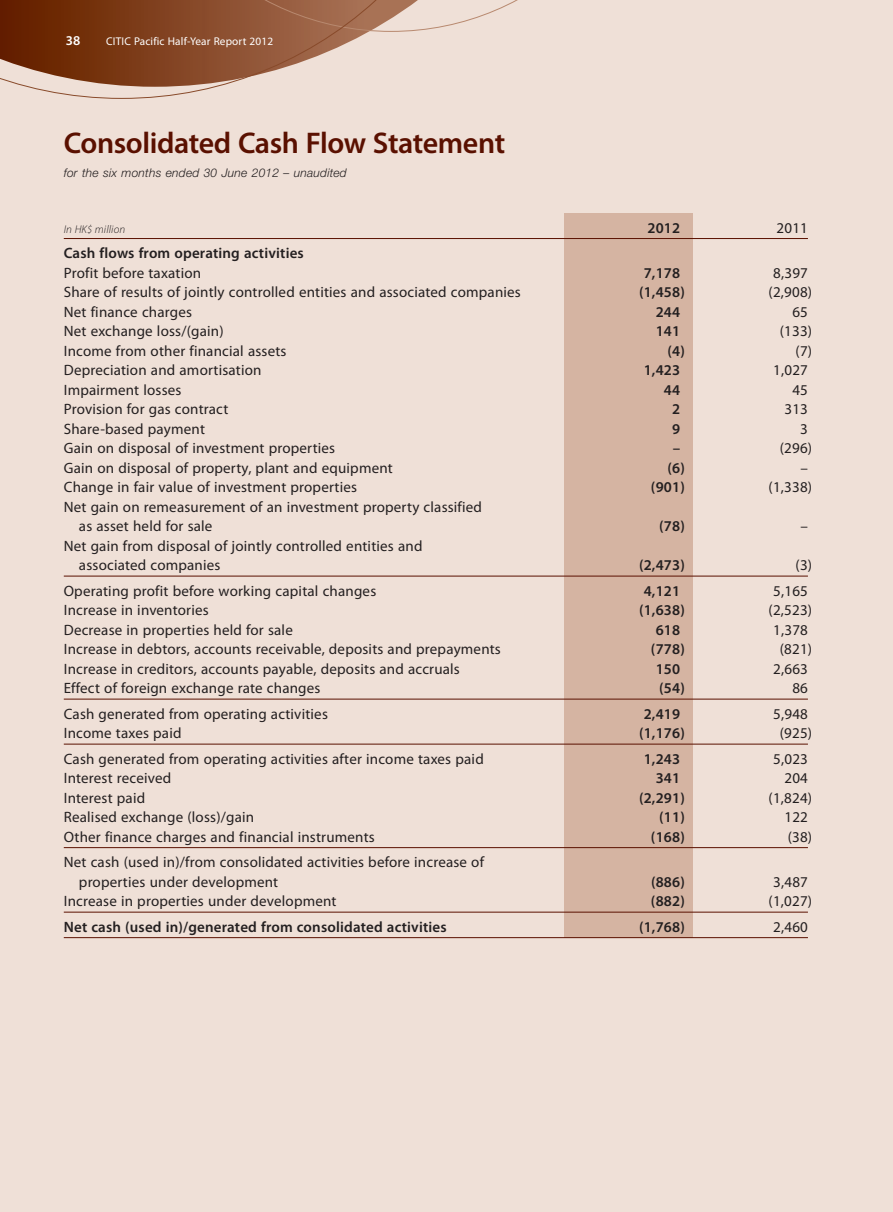
<style>
.page{position:relative;width:893px;height:1212px;background:#efe0d7}
.page>*{position:absolute;margin:0;border:0;box-sizing:border-box;transform-origin:0 0}
.t1{font:600 30px "Myriad Pro";letter-spacing:-.015em;color:#5a1000}
.t2{font:15px/19.5px "Myriad Pro";letter-spacing:.015em;color:#231f20}
.t3{font:600 15px/19.5px "Myriad Pro";letter-spacing:.01em;color:#231f20}
.t4{font:600 13.5px "Myriad Pro";color:#fff}
.t5{font:italic 300 12px "Helvetica Neue LT Std";letter-spacing:.015em;color:#231f20}
.t6{font:11.25px "Myriad Pro";letter-spacing:.015em;color:#fff}
.t7{font:italic 300 11.25px "Myriad Pro";letter-spacing:.01em;color:#231f20}
.s1{font-weight:400}
</style>
<div class="page">
<svg style="left:0;top:0;width:500px;height:99px"></svg>
<div style="left:564px;top:213px;width:128px;height:725px;background:#d5b4a2"></div>
<hr style="left:64px;top:238px;width:744px;height:1px;background:#5a1000">
<hr style="left:64px;top:576px;width:744px;height:1px;background:#5a1000">
<hr style="left:64px;top:699px;width:744px;height:1px;background:#5a1000">
<hr style="left:64px;top:744px;width:744px;height:1px;background:#5a1000">
<hr style="left:64px;top:847px;width:744px;height:1px;background:#5a1000">
<hr style="left:64px;top:912px;width:744px;height:1px;background:#5a1000">
<hr style="left:64px;top:937px;width:744px;height:1px;background:#5a1000">
<p class="t4" style="left:66px;top:32px;width:16px">38</p>
<p class="t6" style="left:106px;top:34px;width:168px">CITIC Pacific Half-Year Report 2012</p>
<p class="t1" style="left:64px;top:124px;width:443px">Consolidated Cash Flow Statement</p>
<p class="t5" style="left:64px;top:166px;width:285px">for the six months ended 30 June 2012 – unaudited</p>
<p class="t7" style="left:64px;top:222px;width:63px">In HK$ million</p>
<p class="t3" style="left:647px;top:218px;width:34px">2012</p>
<p class="t2" style="left:777px;top:218px;width:33px">2011</p>
<p class="t3" style="left:64px;top:243px;width:242px">Cash flows from operating activities<br><span class="s1">Profit before taxation</span></p>
<p class="t3" style="left:644px;top:263px;width:38px">7,178</p>
<p class="t2" style="left:773px;top:263px;width:36px">8,397</p>
<p class="t2" style="left:64px;top:282px;width:459px">Share of results of jointly controlled entities and associated companies</p>
<p class="t3" style="left:639px;top:282px;width:47px">(1,458)</p>
<p class="t2" style="left:769px;top:282px;width:45px">(2,908)</p>
<p class="t2" style="left:64px;top:302px;width:130px">Net finance charges</p>
<p class="t3" style="left:656px;top:302px;width:26px">244</p>
<p class="t2" style="left:792px;top:302px;width:17px">65</p>
<p class="t2" style="left:64px;top:321px;width:161px">Net exchange loss/(gain)</p>
<p class="t3" style="left:656px;top:321px;width:26px">141</p>
<p class="t2" style="left:780px;top:321px;width:34px">(133)</p>
<p class="t2" style="left:64px;top:341px;width:224px">Income from other financial assets</p>
<p class="t3" style="left:667px;top:341px;width:19px">(4)</p>
<p class="t2" style="left:796px;top:341px;width:18px">(7)</p>
<p class="t2" style="left:64px;top:360px;width:199px">Depreciation and amortisation</p>
<p class="t3" style="left:644px;top:360px;width:38px">1,423</p>
<p class="t2" style="left:773px;top:360px;width:36px">1,027</p>
<p class="t2" style="left:64px;top:380px;width:119px">Impairment losses</p>
<p class="t3" style="left:664px;top:380px;width:18px">44</p>
<p class="t2" style="left:792px;top:380px;width:17px">45</p>
<p class="t2" style="left:64px;top:399px;width:166px">Provision for gas contract</p>
<p class="t3" style="left:672px;top:399px;width:10px">2</p>
<p class="t2" style="left:784px;top:399px;width:25px">313</p>
<p class="t2" style="left:64px;top:419px;width:143px">Share-based payment</p>
<p class="t3" style="left:672px;top:419px;width:10px">9</p>
<p class="t2" style="left:800px;top:419px;width:9px">3</p>
<p class="t2" style="left:64px;top:438px;width:273px">Gain on disposal of investment properties</p>
<p class="t3" style="left:673px;top:438px;width:9px">–</p>
<p class="t2" style="left:780px;top:438px;width:34px">(296)</p>
<p class="t2" style="left:64px;top:458px;width:331px">Gain on disposal of property, plant and equipment</p>
<p class="t3" style="left:667px;top:458px;width:19px">(6)</p>
<p class="t2" style="left:800px;top:458px;width:9px">–</p>
<p class="t2" style="left:64px;top:477px;width:295px">Change in fair value of investment properties</p>
<p class="t3" style="left:651px;top:477px;width:35px">(901)</p>
<p class="t2" style="left:769px;top:477px;width:45px">(1,338)</p>
<p class="t2" style="left:79px;top:497px;width:405px;text-indent:-15px">Net gain on remeasurement of an investment property classified as asset held for sale</p>
<p class="t3" style="left:659px;top:516px;width:27px">(78)</p>
<p class="t2" style="left:800px;top:516px;width:9px">–</p>
<p class="t2" style="left:79px;top:536px;width:345px;text-indent:-15px">Net gain from disposal of jointly controlled entities and associated companies</p>
<p class="t3" style="left:639px;top:555px;width:47px">(2,473)</p>
<p class="t2" style="left:796px;top:555px;width:18px">(3)</p>
<p class="t2" style="left:64px;top:581px;width:314px">Operating profit before working capital changes</p>
<p class="t3" style="left:644px;top:581px;width:38px">4,121</p>
<p class="t2" style="left:773px;top:581px;width:36px">5,165</p>
<p class="t2" style="left:64px;top:600px;width:147px">Increase in inventories</p>
<p class="t3" style="left:639px;top:600px;width:47px">(1,638)</p>
<p class="t2" style="left:769px;top:600px;width:45px">(2,523)</p>
<p class="t2" style="left:64px;top:620px;width:231px">Decrease in properties held for sale</p>
<p class="t3" style="left:656px;top:620px;width:26px">618</p>
<p class="t2" style="left:773px;top:620px;width:36px">1,378</p>
<p class="t2" style="left:64px;top:639px;width:439px">Increase in debtors, accounts receivable, deposits and prepayments</p>
<p class="t3" style="left:651px;top:639px;width:35px">(778)</p>
<p class="t2" style="left:780px;top:639px;width:34px">(821)</p>
<p class="t2" style="left:64px;top:659px;width:398px">Increase in creditors, accounts payable, deposits and accruals</p>
<p class="t3" style="left:656px;top:659px;width:26px">150</p>
<p class="t2" style="left:773px;top:659px;width:36px">2,663</p>
<p class="t2" style="left:64px;top:678px;width:258px">Effect of foreign exchange rate changes</p>
<p class="t3" style="left:659px;top:678px;width:27px">(54)</p>
<p class="t2" style="left:792px;top:678px;width:17px">86</p>
<p class="t2" style="left:64px;top:704px;width:266px">Cash generated from operating activities</p>
<p class="t3" style="left:644px;top:704px;width:38px">2,419</p>
<p class="t2" style="left:773px;top:704px;width:36px">5,948</p>
<p class="t2" style="left:64px;top:723px;width:119px">Income taxes paid</p>
<p class="t3" style="left:639px;top:723px;width:47px">(1,176)</p>
<p class="t2" style="left:780px;top:723px;width:34px">(925)</p>
<p class="t2" style="left:64px;top:749px;width:421px">Cash generated from operating activities after income taxes paid</p>
<p class="t3" style="left:644px;top:749px;width:38px">1,243</p>
<p class="t2" style="left:773px;top:749px;width:36px">5,023</p>
<p class="t2" style="left:64px;top:768px;width:109px">Interest received</p>
<p class="t3" style="left:656px;top:768px;width:26px">341</p>
<p class="t2" style="left:784px;top:768px;width:25px">204</p>
<p class="t2" style="left:64px;top:788px;width:83px">Interest paid</p>
<p class="t3" style="left:639px;top:788px;width:47px">(2,291)</p>
<p class="t2" style="left:769px;top:788px;width:45px">(1,824)</p>
<p class="t2" style="left:64px;top:807px;width:192px">Realised exchange (loss)/gain</p>
<p class="t3" style="left:659px;top:807px;width:27px">(11)</p>
<p class="t2" style="left:784px;top:807px;width:25px">122</p>
<p class="t2" style="left:64px;top:827px;width:313px">Other finance charges and financial instruments</p>
<p class="t3" style="left:651px;top:827px;width:35px">(168)</p>
<p class="t2" style="left:788px;top:827px;width:26px">(38)</p>
<p class="t2" style="left:79px;top:852px;width:407px;text-indent:-15px">Net cash (used in)/from consolidated activities before increase of properties under development</p>
<p class="t3" style="left:651px;top:872px;width:35px">(886)</p>
<p class="t2" style="left:773px;top:872px;width:36px">3,487</p>
<p class="t2" style="left:64px;top:891px;width:274px">Increase in properties under development</p>
<p class="t3" style="left:651px;top:891px;width:35px">(882)</p>
<p class="t2" style="left:769px;top:891px;width:45px">(1,027)</p>
<p class="t3" style="left:64px;top:917px;width:384px">Net cash (used in)/generated from consolidated activities</p>
<p class="t3" style="left:639px;top:917px;width:47px">(1,768)</p>
<p class="t2" style="left:773px;top:917px;width:36px">2,460</p>
</div>
